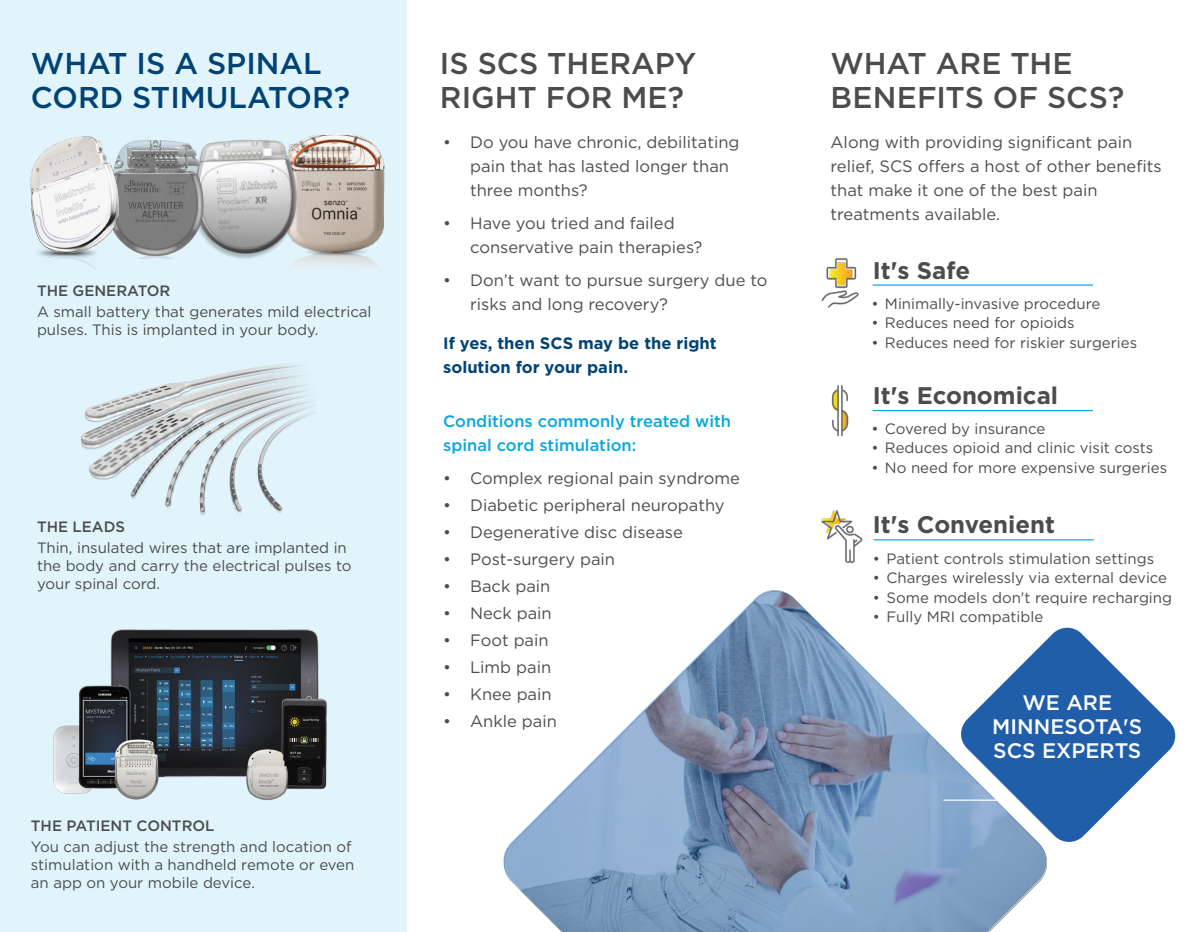
<style>
.page{position:relative;width:1202px;height:932px;background:#fff}
.page>*{position:absolute;margin:0;border:0;box-sizing:border-box;transform-origin:0 0}
.t1{font:500 30px/34.5px "Gotham";color:#4b4c4d}
.t2{font:500 30px "Gotham";color:#014375}
.t3{font:700 24px "Gotham";color:#4b4c4d}
.t4{font:500 21px "Gotham";color:#fff}
.t5{font:16.5px/24px "Gotham";color:#4b4c4d}
.t6{font:500 16.5px "Gotham";color:#08a7e0}
.t7{font:700 16.5px "Gotham";color:#014375}
.t8{font:15px/18px "Gotham";color:#4b4c4d}
.t9{font:500 15px "Gotham";color:#4b4c4d}
</style>
<div class="page">
<div style="left:0;top:0;width:406px;height:932px;background:#e1f4fc"></div>
<img style="left:821px;top:258px;width:38px;height:50px">
<hr style="left:872px;top:284px;width:221px;height:2px;background:#08a7e0">
<img style="left:831px;top:385px;width:44px;height:52px">
<hr style="left:872px;top:410px;width:221px;height:1px;background:#08a7e0">
<img style="left:821px;top:510px;width:56px;height:54px">
<hr style="left:873px;top:539px;width:220px;height:1px;background:#08a7e0">
<img style="left:81px;top:363px;width:233px;height:153px">
<img style="left:53px;top:629px;width:274px;height:172px">
<svg style="left:503px;top:590px;width:544px;height:342px"></svg>
<hr style="left:943px;top:799px;width:212px;height:1px;background:#fff">
<svg style="left:959px;top:625px;width:217px;height:218px;fill:#205ea9"></svg>
<img style="left:333px;top:136px;width:74px;height:171px">
<img style="left:228px;top:135px;width:105px;height:131px">
<img style="left:127px;top:139px;width:101px;height:120px">
<img style="left:30px;top:136px;width:97px;height:131px">
<p class="t2" style="left:31px;top:43px;width:292px">WHAT IS A SPINAL</p>
<p class="t2" style="left:31px;top:78px;width:320px">CORD STIMULATOR?</p>
<p class="t9" style="left:37px;top:280px;width:135px">THE GENERATOR</p>
<p class="t8" style="left:37px;top:302px;width:336px">A small battery that generates mild electrical pulses. This is implanted in your body.</p>
<p class="t9" style="left:37px;top:517px;width:89px">THE LEADS</p>
<p class="t8" style="left:37px;top:538px;width:316px">Thin, insulated wires that are implanted in the body and carry the electrical pulses to your spinal cord.</p>
<p class="t9" style="left:31px;top:816px;width:185px">THE PATIENT CONTROL</p>
<p class="t8" style="left:31px;top:837px;width:322px">You can adjust the strength and location of</p>
<p class="t8" style="left:31px;top:855px;width:325px">stimulation with a handheld remote or even an app on your mobile device.</p>
<p class="t1" style="left:440px;top:46px;width:258px">IS SCS THERAPY</p>
<p class="t1" style="left:440px;top:80px;width:245px">RIGHT FOR ME?</p>
<p class="t5" style="left:470px;top:130px;width:271px;text-indent:-27px">• Do you have chronic, debilitating pain that has lasted longer than three months?</p>
<p class="t5" style="left:470px;top:211px;width:234px;text-indent:-27px">• Have you tried and failed conservative pain therapies?</p>
<p class="t5" style="left:470px;top:268px;width:299px;text-indent:-27px">• Don’t want to pursue surgery due to risks and long recovery?</p>
<p class="t7" style="left:443px;top:332px;width:275px">If yes, then SCS may be the right</p>
<p class="t7" style="left:443px;top:356px;width:186px">solution for your pain.</p>
<p class="t6" style="left:443px;top:410px;width:289px">Conditions commonly treated with</p>
<p class="t6" style="left:443px;top:434px;width:195px">spinal cord stimulation:</p>
<p class="t5" style="left:443px;top:465px;width:298px">• Complex regional pain syndrome</p>
<p class="t5" style="left:443px;top:492px;width:283px">• Diabetic peripheral neuropathy</p>
<p class="t5" style="left:443px;top:519px;width:241px">• Degenerative disc disease</p>
<p class="t5" style="left:443px;top:546px;width:173px">• Post-surgery pain</p>
<p class="t5" style="left:443px;top:573px;width:109px">• Back pain</p>
<p class="t5" style="left:443px;top:600px;width:110px">• Neck pain</p>
<p class="t5" style="left:443px;top:627px;width:107px">• Foot pain</p>
<p class="t5" style="left:443px;top:654px;width:110px">• Limb pain</p>
<p class="t5" style="left:443px;top:681px;width:110px">• Knee pain</p>
<p class="t5" style="left:443px;top:708px;width:115px">• Ankle pain</p>
<p class="t1" style="left:830px;top:45px;width:295px">WHAT ARE THE<br>BENEFITS OF SCS?</p>
<p class="t5" style="left:830px;top:130px;width:332px">Along with providing significant pain relief, SCS offers a host of other benefits that make it one of the best pain</p>
<p class="t5" style="left:830px;top:202px;width:171px">treatments available.</p>
<p class="t3" style="left:872px;top:255px;width:99px">It's Safe</p>
<p class="t8" style="left:871px;top:294px;width:230px">• Minimally-invasive procedure</p>
<p class="t8" style="left:871px;top:313px;width:205px">• Reduces need for opioids</p>
<p class="t8" style="left:871px;top:333px;width:267px">• Reduces need for riskier surgeries</p>
<p class="t3" style="left:872px;top:379px;width:187px">It's Economical</p>
<p class="t8" style="left:871px;top:419px;width:175px">• Covered by insurance</p>
<p class="t8" style="left:871px;top:438px;width:283px">• Reduces opioid and clinic visit costs</p>
<p class="t8" style="left:871px;top:458px;width:297px">• No need for more expensive surgeries</p>
<p class="t3" style="left:872px;top:508px;width:184px">It's Convenient</p>
<p class="t8" style="left:873px;top:549px;width:283px">• Patient controls stimulation settings</p>
<p class="t8" style="left:873px;top:568px;width:296px">• Charges wirelessly via external device</p>
<p class="t8" style="left:873px;top:588px;width:301px">• Some models don't require recharging</p>
<p class="t8" style="left:873px;top:607px;width:172px">• Fully MRI compatible</p>
<p class="t4" style="left:1022px;top:688px;width:91px">WE ARE</p>
<p class="t4" style="left:992px;top:712px;width:152px">MINNESOTA'S</p>
<p class="t4" style="left:993px;top:736px;width:150px">SCS EXPERTS</p>
</div>
